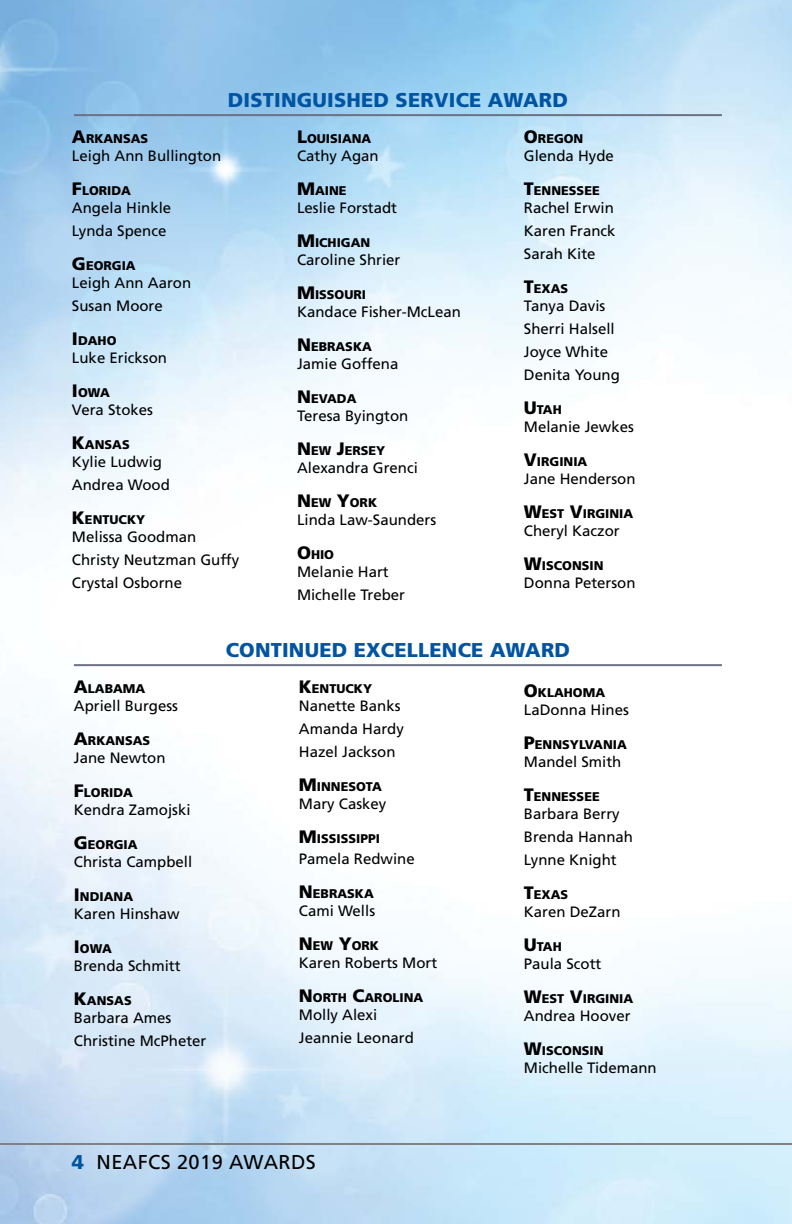
<style>
.page{position:relative;width:792px;height:1224px;background:#fff}
.page>*{position:absolute;margin:0;border:0;box-sizing:border-box;transform-origin:0 0}
.t1{font:900 20px "Frutiger";letter-spacing:.01em;color:#0054a2}
.t2{font:20px "Frutiger";letter-spacing:.02em;color:#000}
.t3{font:15px/23px "Frutiger";color:#000}
.t4{font:900 12.6px "Frutiger";color:#000}
.s1{font-size:18px}
.s2{font-weight:900;color:#0054a2}
</style>
<div class="page">
<hr style="left:0;top:1143px;width:792px;height:2px;background:#808285">
<hr style="left:74px;top:114px;width:648px;height:2px;background:#6d7183">
<hr style="left:74px;top:664px;width:648px;height:2px;background:#6d7183">
<h1 class="t1" style="left:228px;top:88px;width:342px">DISTINGUISHED SERVICE AWARD</h1>
<p class="t4" style="left:72px;top:131px;width:78px"><span class="s1">A</span>RKANSAS</p>
<p class="t3" style="left:72px;top:144px;width:151px">Leigh Ann Bullington</p>
<p class="t4" style="left:72px;top:183px;width:60px"><span class="s1">F</span>LORIDA</p>
<p class="t3" style="left:72px;top:196px;width:101px">Angela Hinkle<br>Lynda Spence</p>
<p class="t4" style="left:72px;top:258px;width:65px"><span class="s1">G</span>EORGIA</p>
<p class="t3" style="left:72px;top:271px;width:121px">Leigh Ann Aaron<br>Susan Moore</p>
<p class="t4" style="left:72px;top:333px;width:46px"><span class="s1">I</span> DAHO</p>
<p class="t3" style="left:72px;top:346px;width:97px">Luke Erickson</p>
<p class="t4" style="left:72px;top:385px;width:39px"><span class="s1">I</span> OWA</p>
<p class="t3" style="left:72px;top:398px;width:83px">Vera Stokes</p>
<p class="t4" style="left:72px;top:437px;width:59px"><span class="s1">K</span>ANSAS</p>
<p class="t3" style="left:72px;top:450px;width:99px">Kylie Ludwig<br>Andrea Wood</p>
<p class="t4" style="left:72px;top:512px;width:75px"><span class="s1">K</span>ENTUCKY</p>
<p class="t3" style="left:72px;top:525px;width:169px">Melissa Goodman<br>Christy Neutzman Guffy<br>Crystal Osborne</p>
<p class="t4" style="left:297px;top:131px;width:76px"><span class="s1">L</span>OUISIANA</p>
<p class="t3" style="left:297px;top:144px;width:83px">Cathy Agan</p>
<p class="t4" style="left:297px;top:183px;width:51px"><span class="s1">M</span>AINE</p>
<p class="t3" style="left:297px;top:196px;width:102px">Leslie Forstadt</p>
<p class="t4" style="left:297px;top:235px;width:75px"><span class="s1">M</span> ICHIGAN</p>
<p class="t3" style="left:297px;top:248px;width:105px">Caroline Shrier</p>
<p class="t4" style="left:297px;top:287px;width:71px"><span class="s1">M</span> ISSOURI</p>
<p class="t3" style="left:297px;top:300px;width:165px">Kandace Fisher-McLean</p>
<p class="t4" style="left:297px;top:339px;width:76px"><span class="s1">N</span> EBRASKA</p>
<p class="t3" style="left:297px;top:352px;width:103px">Jamie Goffena</p>
<p class="t4" style="left:297px;top:391px;width:61px"><span class="s1">N</span> EVADA</p>
<p class="t3" style="left:297px;top:404px;width:113px">Teresa Byington</p>
<p class="t4" style="left:297px;top:443px;width:90px"><span class="s1">N</span> EW <span class="s1">J</span>ERSEY</p>
<p class="t3" style="left:297px;top:456px;width:122px">Alexandra Grenci</p>
<p class="t4" style="left:297px;top:495px;width:82px"><span class="s1">N</span> EW <span class="s1">Y</span>ORK</p>
<p class="t3" style="left:297px;top:508px;width:141px">Linda Law-Saunders</p>
<p class="t4" style="left:297px;top:547px;width:39px"><span class="s1">O</span>HIO</p>
<p class="t3" style="left:297px;top:560px;width:110px">Melanie Hart<br>Michelle Treber</p>
<p class="t4" style="left:524px;top:131px;width:61px"><span class="s1">O</span>REGON</p>
<p class="t3" style="left:524px;top:144px;width:92px">Glenda Hyde</p>
<p class="t4" style="left:524px;top:183px;width:77px"><span class="s1">T</span>ENNESSEE</p>
<p class="t3" style="left:524px;top:196px;width:93px;text-align:justify">Rachel Erwin Karen Franck Sarah Kite</p>
<p class="t4" style="left:524px;top:281px;width:46px"><span class="s1">T</span>EXAS</p>
<p class="t3" style="left:524px;top:294px;width:98px">Tanya Davis<br>Sherri Halsell<br>Joyce White<br>Denita Young</p>
<p class="t4" style="left:524px;top:402px;width:39px"><span class="s1">U</span>TAH</p>
<p class="t3" style="left:524px;top:415px;width:112px">Melanie Jewkes</p>
<p class="t4" style="left:524px;top:454px;width:65px"><span class="s1">V</span>IRGINIA</p>
<p class="t3" style="left:524px;top:467px;width:113px">Jane Henderson</p>
<p class="t4" style="left:524px;top:506px;width:111px"><span class="s1">W</span>EST <span class="s1">V</span>IRGINIA</p>
<p class="t3" style="left:524px;top:519px;width:97px">Cheryl Kaczor</p>
<p class="t4" style="left:524px;top:558px;width:81px"><span class="s1">W</span>ISCONSIN</p>
<p class="t3" style="left:524px;top:571px;width:113px">Donna Peterson</p>
<p class="t4" style="left:74px;top:681px;width:73px"><span class="s1">A</span>LABAMA</p>
<p class="t3" style="left:74px;top:694px;width:106px">Apriell Burgess</p>
<p class="t4" style="left:74px;top:733px;width:78px"><span class="s1">A</span>RKANSAS</p>
<p class="t3" style="left:74px;top:746px;width:93px">Jane Newton</p>
<p class="t4" style="left:74px;top:785px;width:60px"><span class="s1">F</span>LORIDA</p>
<p class="t3" style="left:74px;top:799px;width:118px">Kendra Zamojski</p>
<p class="t4" style="left:74px;top:837px;width:65px"><span class="s1">G</span>EORGIA</p>
<p class="t3" style="left:74px;top:851px;width:120px">Christa Campbell</p>
<p class="t4" style="left:74px;top:889px;width:61px"><span class="s1">I</span> NDIANA</p>
<p class="t3" style="left:74px;top:903px;width:107px">Karen Hinshaw</p>
<p class="t4" style="left:74px;top:941px;width:39px"><span class="s1">I</span> OWA</p>
<p class="t3" style="left:74px;top:955px;width:108px">Brenda Schmitt</p>
<p class="t4" style="left:74px;top:993px;width:59px"><span class="s1">K</span>ANSAS</p>
<p class="t3" style="left:74px;top:1007px;width:134px">Barbara Ames<br>Christine McPheter</p>
<h1 class="t1" style="left:226px;top:638px;width:218px">CONTINUED EXCELLENCE</h1>
<h1 class="t1" style="left:490px;top:638px;width:82px">AWA RD</h1>
<p class="t4" style="left:299px;top:681px;width:75px"><span class="s1">K</span>ENTUCKY</p>
<p class="t3" style="left:299px;top:694px;width:107px">Nanette Banks<br>Amanda Hardy<br>Hazel Jackson</p>
<p class="t4" style="left:299px;top:779px;width:84px"><span class="s1">M</span> INNESOTA</p>
<p class="t3" style="left:299px;top:793px;width:89px">Mary Caskey</p>
<p class="t4" style="left:299px;top:831px;width:83px"><span class="s1">M</span> ISSISSIPPI</p>
<p class="t3" style="left:299px;top:847px;width:117px">Pamela Redwine</p>
<p class="t4" style="left:299px;top:886px;width:76px"><span class="s1">N</span> EBRASKA</p>
<p class="t3" style="left:299px;top:900px;width:78px">Cami Wells</p>
<p class="t4" style="left:299px;top:938px;width:82px"><span class="s1">N</span> EW <span class="s1">Y</span>ORK</p>
<p class="t3" style="left:299px;top:952px;width:140px">Karen Roberts Mort</p>
<p class="t4" style="left:299px;top:990px;width:126px"><span class="s1">N</span> ORTH <span class="s1">C</span>AROLINA</p>
<p class="t3" style="left:299px;top:1004px;width:117px">Molly Alexi<br>Jeannie Leonard</p>
<p class="t4" style="left:524px;top:685px;width:83px"><span class="s1">O</span>KLAHOMA</p>
<p class="t3" style="left:524px;top:698px;width:107px">LaDonna Hines</p>
<p class="t4" style="left:524px;top:737px;width:104px"><span class="s1">P</span>ENNSYLVANIA</p>
<p class="t3" style="left:524px;top:750px;width:99px">Mandel Smith</p>
<p class="t4" style="left:524px;top:789px;width:77px"><span class="s1">T</span>ENNESSEE</p>
<p class="t3" style="left:524px;top:803px;width:111px">Barbara Berry<br>Brenda Hannah<br>Lynne Knight</p>
<p class="t4" style="left:524px;top:887px;width:46px"><span class="s1">T</span>EXAS</p>
<p class="t3" style="left:524px;top:901px;width:98px">Karen DeZarn</p>
<p class="t4" style="left:524px;top:939px;width:39px"><span class="s1">U</span>TAH</p>
<p class="t3" style="left:524px;top:953px;width:79px">Paula Scott</p>
<p class="t4" style="left:524px;top:991px;width:111px"><span class="s1">W</span>EST <span class="s1">V</span>IRGINIA</p>
<p class="t3" style="left:524px;top:1005px;width:108px">Andrea Hoover</p>
<p class="t4" style="left:524px;top:1043px;width:81px"><span class="s1">W</span>ISCONSIN</p>
<p class="t3" style="left:524px;top:1057px;width:134px">Michelle Tidemann</p>
<h1 class="t2" style="left:72px;top:1150px;width:243px"><span class="s2">4</span> NEAFCS 2019 Awards</h1>
</div>
